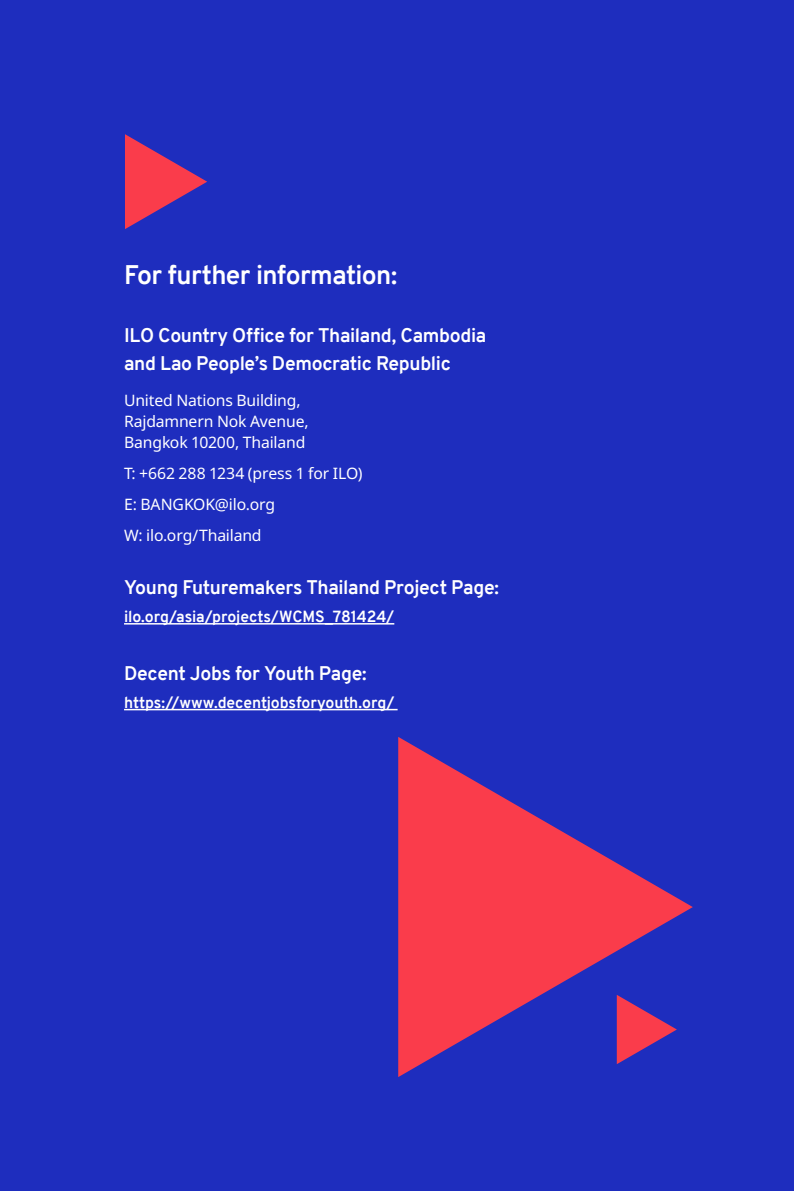
<style>
.page{position:relative;width:794px;height:1191px;background:#1e2dbe}
.page>*{position:absolute;margin:0;border:0;box-sizing:border-box;transform-origin:0 0}
.Heading_level_2_red{font:700 26.25px "Overpass";letter-spacing:-.025em;color:#fff}
.Heading_level_3_ILO_blue{font:700 19.25px/28px "Overpass";letter-spacing:-.015em;color:#fff}
.Body_text_black{font:15.75px/21px "Noto Sans";letter-spacing:-.01em;color:#fff}
.Heading_level_3_ILO_blue-2{font:700 15.75px "Overpass";letter-spacing:-.01em;color:#fff}
</style>
<div class="page">
<hr style="left:124px;top:623px;width:270px;height:1px;background:#fff">
<hr style="left:124px;top:709px;width:273px;height:1px;background:#fff">
<svg style="left:398px;top:737px;width:295px;height:340px;fill:#fa3c4b"></svg>
<svg style="left:617px;top:994px;width:60px;height:70px"></svg>
<p class="Heading_level_2_red" style="left:124px;top:256px;width:275px">For further information:</p>
<p class="Heading_level_3_ILO_blue" style="left:124px;top:322px;width:364px">ILO Country Office for Thailand, Cambodia and Lao People’s Democratic Republic</p>
<p class="Body_text_black" style="left:124px;top:390px;width:186px">United Nations Building,<br>Rajdamnern Nok Avenue,<br>Bangkok 10200, Thailand</p>
<p class="Body_text_black" style="left:124px;top:463px;width:240px">T: +662 288 1234 (press 1 for ILO)</p>
<p class="Body_text_black" style="left:124px;top:494px;width:153px">E: BANGKOK@ilo.org</p>
<p class="Body_text_black" style="left:124px;top:525px;width:139px">W: ilo.org/Thailand</p>
<p class="Heading_level_3_ILO_blue" style="left:124px;top:573px;width:376px">Young Futuremakers Thailand Project Page:</p>
<p class="Heading_level_3_ILO_blue-2" style="left:124px;top:605px;width:272px">ilo.org/asia/projects/WCMS_781424/</p>
<p class="Heading_level_3_ILO_blue" style="left:124px;top:659px;width:244px">Decent Jobs for Youth Page:</p>
<p class="Heading_level_3_ILO_blue-2" style="left:124px;top:691px;width:272px">https://www.decentjobsforyouth.org/</p>
</div>
